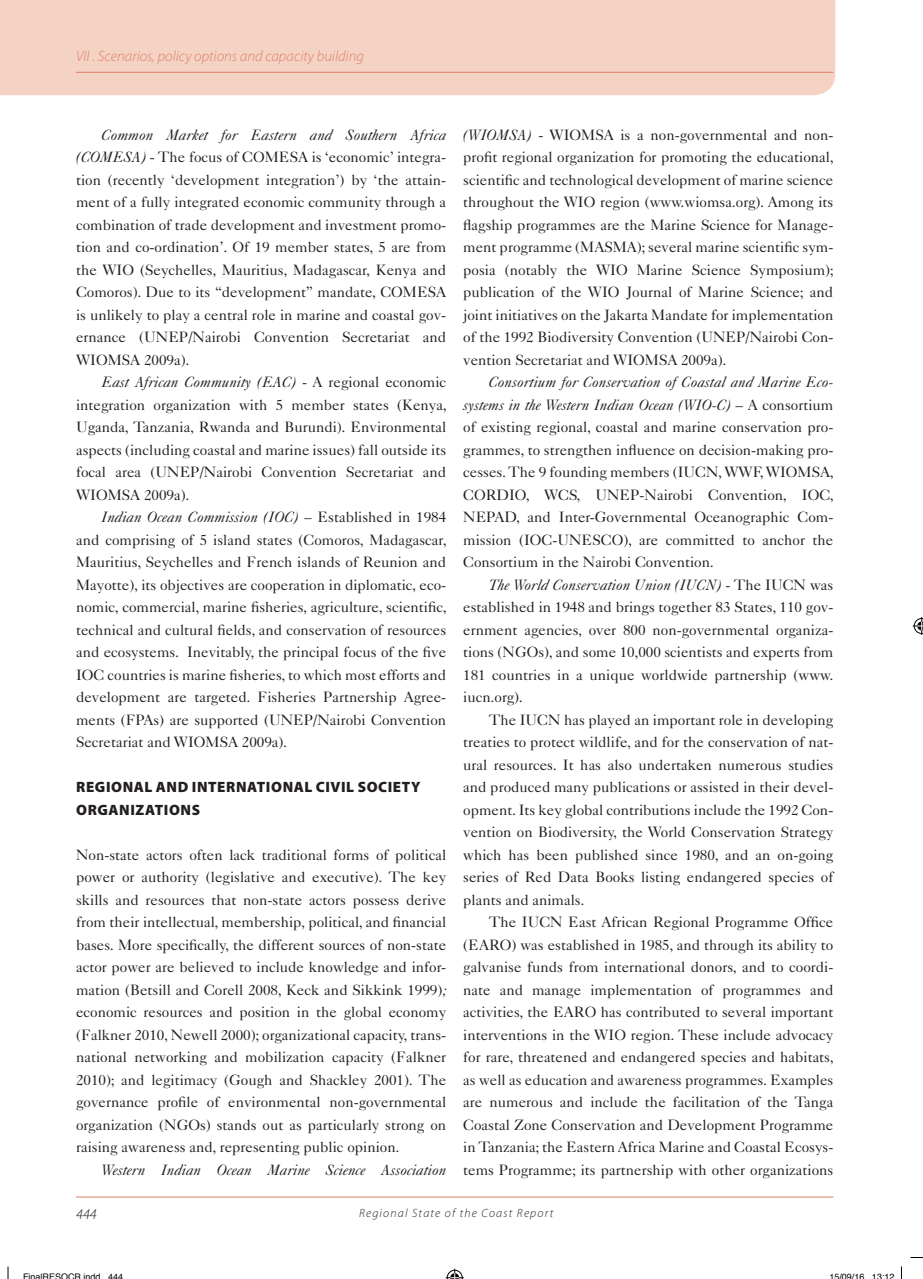
<style>
.page{position:relative;width:923px;height:1279px;background:#fff}
.page>*{position:absolute;margin:0;border:0;box-sizing:border-box;transform-origin:0 0}
.t1{font:15px/22.5px "Caslon 540 LT Std";color:#231f20;text-align:justify}
.t2{font:900 15px "Myriad Pro";letter-spacing:.04em;color:#231f20}
.t3{font:italic 300 15px "Myriad Pro";color:#df7f66}
.t4{font:italic 15px "Caslon 540 LT Std";color:#231f20}
.t5{font:italic 300 15px "Myriad Pro";color:#231f20}
.t6{font:italic 300 12px "Myriad Pro";letter-spacing:.1em;color:#231f20}
.t7{font:9px "Helvetica";color:#000}
.s1{font-style:italic}
</style>
<div class="page">
<div style="left:0;top:0;width:835px;height:95px;background:#f4d3c5"></div>
<hr style="left:76px;top:72px;width:757px;height:1px;background:#df7f66">
<hr style="left:76px;top:1197px;width:757px;height:1px;background:#df7f66">
<svg style="left:910px;top:1257px;width:12px;height:1px"></svg>
<svg style="left:7px;top:1266px;width:2px;height:13px"></svg>
<svg style="left:901px;top:1266px;width:1px;height:13px"></svg>
<svg style="left:445px;top:1269px;width:18px;height:10px"></svg>
<svg style="left:912px;top:617px;width:10px;height:18px"></svg>
<p class="t3" style="left:76px;top:47px;width:289px">VII . Scenarios, policy options and capacity building</p>
<p class="t1" style="left:76px;top:123px;width:371px;text-indent:26px"><span class="s1">Common Market for Eastern and Southern Africa (COMESA)</span> - The focus of COMESA is ‘economic’ integra&shy;tion (recently ‘development integration’) by ‘the attain&shy;ment of a fully integrated economic community through a combination of trade development and investment promo&shy;tion and co-ordination’. Of 19 member states, 5 are from the WIO (Seychelles, Mauritius, Madagascar, Kenya and Comoros). Due to its “development” mandate, COMESA is unlikely to play a central role in marine and coastal gov&shy;ernance (UNEP/Nairobi Convention Secretariat and WIOMSA 2009a).</p>
<p class="t1" style="left:76px;top:371px;width:372px;text-indent:26px"><span class="s1">East African Community (EAC)</span> - A regional economic integration organization with 5 member states (Kenya, Uganda, Tanzania, Rwanda and Burundi). Environmental aspects (including coastal and marine issues) fall outside its focal area (UNEP/Nairobi Convention Secretariat and WIOMSA 2009a).</p>
<p class="t1" style="left:76px;top:506px;width:372px;text-indent:26px"><span class="s1">Indian Ocean Commission (IOC) –</span> Established in 1984 and comprising of 5 island states (Comoros, Madagascar, Mauritius, Seychelles and French islands of Reunion and Mayotte), its objectives are cooperation in diplomatic, eco&shy;nomic, commercial, marine fisheries, agriculture, scientific, technical and cultural fields, and conservation of resources and ecosystems. Inevitably, the principal focus of the five IOC countries is marine fisheries, to which most efforts and development are targeted. Fisheries Partnership Agree&shy;ments (FPAs) are supported (UNEP/Nairobi Convention Secretariat and WIOMSA 2009a).</p>
<p class="t2" style="left:76px;top:777px;width:291px">REGIONAL AND INTERNATIONAL CIVI L SOCI</p>
<p class="t2" style="left:393px;top:777px;width:29px">ETY</p>
<p class="t2" style="left:76px;top:800px;width:125px">ORGANIZATIONS</p>
<p class="t1" style="left:76px;top:843px;width:371px">Non-state actors often lack traditional forms of political power or authority (legislative and executive). The key skills and resources that non-state actors possess derive from their intellectual, membership, political, and financial bases. More specifically, the different sources of non-state actor power are believed to include knowledge and infor&shy;mation (Betsill and Corell 2008, Keck and Sikkink 1999)<span class="s1">; </span>economic resources and position in the global economy (Falkner 2010, Newell 2000); organizational capacity, trans&shy;national networking and mobilization capacity (Falkner 2010); and legitimacy (Gough and Shackley 2001). The governance profile of environmental non-governmental organization (NGOs) stands out as particularly strong on raising awareness and, representing public opinion.</p>
<p class="t4" style="left:102px;top:1161px;width:346px">Western Indian Ocean Marine Science Association</p>
<p class="t1" style="left:463px;top:123px;width:372px"><span class="s1">(WIOMSA)</span> - WIOMSA is a non-governmental and non&shy;profit regional organization for promoting the educational, scientific and technological development of marine science throughout the WIO region (www.wiomsa.org). Among its flagship programmes are the Marine Science for Manage&shy;ment programme (MASMA); several marine scientific sym&shy;posia (notably the WIO Marine Science Symposium); publication of the WIO Journal of Marine Science; and joint initiatives on the Jakarta Mandate for implementation of the 1992 Biodiversity Convention (UNEP/Nairobi Con&shy;vention Secretariat and WIOMSA 2009a).</p>
<p class="t1" style="left:463px;top:371px;width:372px;text-indent:26px"><span class="s1">Consortium for Conservation of Coastal and Marine Eco&shy;systems in the Western Indian Ocean (WIO-C) –</span> A consortium of existing regional, coastal and marine conservation pro&shy;grammes, to strengthen influence on decision-making pro&shy;cesses. The 9 founding members (IUCN, WWF, WIOMSA, CORDIO, WCS, UNEP-Nairobi Convention, IOC, NEPAD, and Inter-Governmental Oceanographic Com&shy;mission (IOC-UNESCO), are committed to anchor the Consortium in the Nairobi Convention.</p>
<p class="t1" style="left:463px;top:573px;width:371px;text-indent:26px"><span class="s1">The World Conservation Union (IUCN)</span> - The IUCN was established in 1948 and brings together 83 States, 110 gov&shy;ernment agencies, over 800 non-governmental organiza&shy;tions (NGOs), and some 10,000 scientists and experts from 181 countries in a unique worldwide partnership (www. iucn.org).</p>
<p class="t1" style="left:463px;top:708px;width:371px;text-indent:26px">The IUCN has played an important role in developing treaties to protect wildlife, and for the conservation of nat&shy;ural resources. It has also undertaken numerous studies and produced many publications or assisted in their devel&shy;opment. Its key global contributions include the 1992 Con&shy;vention on Biodiversity, the World Conservation Strategy which has been published since 1980, and an on-going series of Red Data Books listing endangered species of plants and animals.</p>
<p class="t1" style="left:463px;top:911px;width:372px;text-indent:26px">The IUCN East African Regional Programme Office (EARO) was established in 1985, and through its ability to galvanise funds from international donors, and to coordi&shy;nate and manage implementation of programmes and activities, the EARO has contributed to several important interventions in the WIO region. These include advocacy for rare, threatened and endangered species and habitats, as well as education and awareness programmes. Examples are numerous and include the facilitation of the Tanga Coastal Zone Conservation and Development Programme in Tanzania; the Eastern Africa Marine and Coastal Ecosys&shy;tems Programme; its partnership with other organizations</p>
<p class="t5" style="left:76px;top:1205px;width:22px">444</p>
<p class="t6" style="left:359px;top:1206px;width:196px">Regional State of the Coast Report</p>
<p class="t7" style="left:23px;top:1270px;width:102px">FinalRESOCR indd 444</p>
<p class="t7" style="left:829px;top:1270px;width:67px">15/09/16 13:12</p>
</div>
